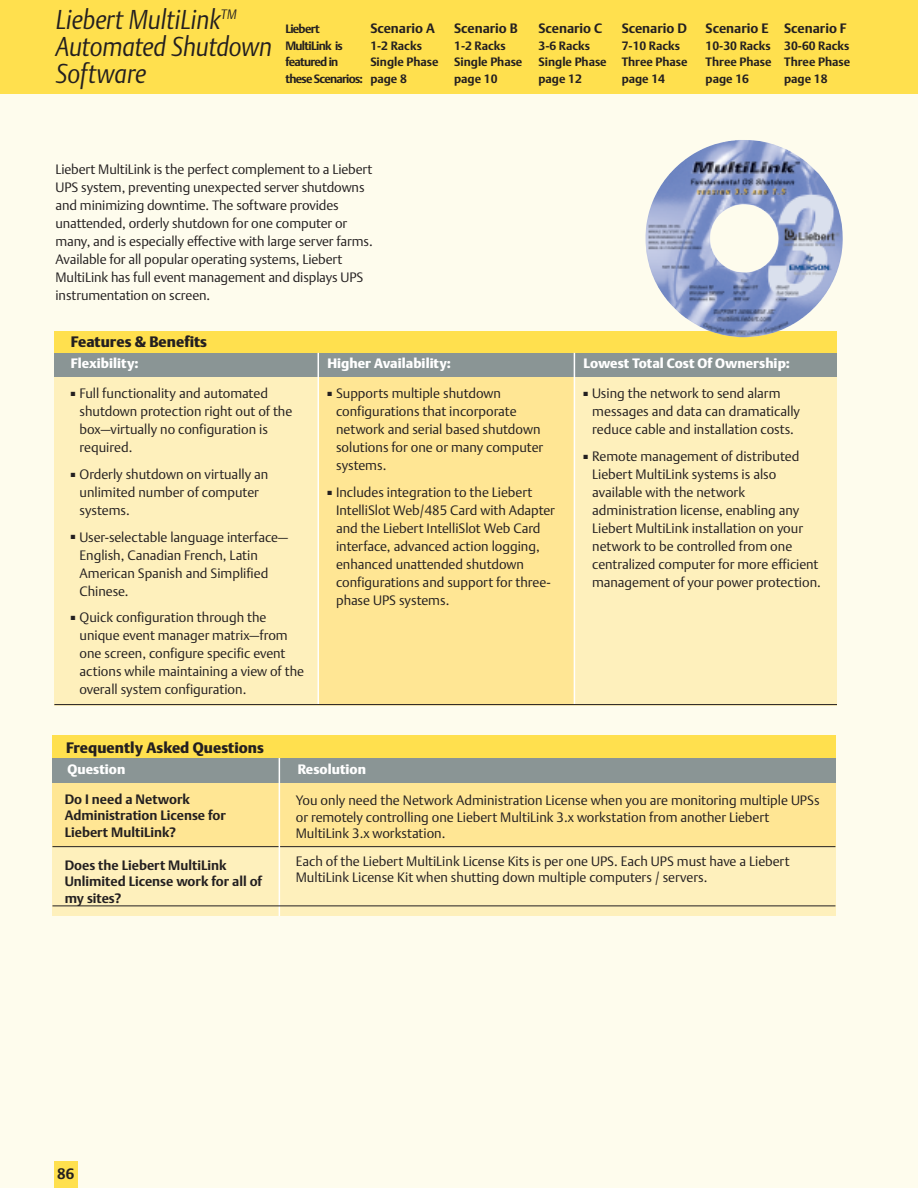
<style>
.page{position:relative;width:918px;height:1188px;background:#fff}
.page>*{position:absolute;margin:0;border:0;box-sizing:border-box;transform-origin:0 0}
.t1{font:italic 27px/27px "DTL Argo T Light";color:#231f20;scale:.9 1}
.t2{font:15px "DTL Argo T Black";color:#231f20}
.t3{font:700 15px "DTL Argo T";color:#231f20}
.t4{font:13.5px/18px "DTL Argo T Light";color:#231f20}
.t5{font:700 13.5px/16.5px "DTL Argo T";color:#231f20}
.t6{font:13.5px "DTL Argo T Black";color:#fff}
.t7{font:700 12px/16.5px "DTL Argo T";color:#231f20}
.t8{font:700 12px/16.5px "DTL Argo T";letter-spacing:-.055em;color:#231f20}
</style>
<div class="page">
<div style="left:0;top:94px;width:918px;height:1094px;background:#fefced"></div>
<div style="left:54px;top:1161px;width:24px;height:27px;background:#ffe04e"></div>
<div style="left:0;top:0;width:918px;height:94px;background:#ffe04e"></div>
<hr style="left:917px;top:0;width:1px;height:86px;background:#fef8db">
<div style="left:54px;top:375px;width:783px;height:330px;background:#fef0bc"></div>
<div style="left:318px;top:377px;width:256px;height:328px;background:#ffe694"></div>
<div style="left:54px;top:331px;width:783px;height:22px;background:#ffe04e"></div>
<div style="left:54px;top:353px;width:783px;height:23px;background:#8a9595"></div>
<hr style="left:318px;top:353px;width:1px;height:351px;background:#fff">
<hr style="left:574px;top:353px;width:1px;height:351px;background:#fff">
<hr style="left:54px;top:704px;width:783px;height:1px;background:#231f20">
<img style="left:645px;top:140px;width:198px;height:198px">
<div style="left:52px;top:782px;width:783px;height:122px;background:#ffe694"></div>
<div style="left:52px;top:847px;width:783px;height:69px;background:#fef0bc"></div>
<div style="left:52px;top:735px;width:783px;height:25px;background:#ffe04e"></div>
<hr style="left:52px;top:846px;width:783px;height:1px;background:#231f20">
<div style="left:52px;top:758px;width:783px;height:25px;background:#8a9595"></div>
<hr style="left:279px;top:758px;width:1px;height:158px;background:#fff">
<hr style="left:52px;top:906px;width:783px;height:1px;background:#231f20">
<h1 class="t1" style="left:56px;top:6px;width:242px">Liebert MultiLink<sup>TM<br></sup>Automated Shutdown<br>Software</h1>
<p class="t5" style="left:370px;top:20px;width:66px">Scenario A</p>
<p class="t7" style="left:370px;top:37px;width:70px">1-2 Racks<br>Single Phase page 8</p>
<p class="t5" style="left:454px;top:20px;width:65px">Scenario B</p>
<p class="t7" style="left:454px;top:37px;width:70px">1-2 Racks<br>Single Phase page 10</p>
<p class="t5" style="left:539px;top:20px;width:65px">Scenario C</p>
<p class="t7" style="left:539px;top:37px;width:70px">3-6 Racks<br>Single Phase page 12</p>
<p class="t5" style="left:622px;top:20px;width:67px">Scenario D</p>
<p class="t7" style="left:622px;top:37px;width:67px">7-10 Racks<br>Three Phase page 14</p>
<p class="t8" style="left:285px;top:21px;width:79px">Liebert<br>MultiLink is featured in these Scenarios:</p>
<p class="t5" style="left:706px;top:20px;width:64px">Scenario E</p>
<p class="t7" style="left:706px;top:37px;width:67px;text-align:justify">10-30 Racks Three Phase page 16</p>
<p class="t5" style="left:784px;top:20px;width:64px">Scenario F</p>
<p class="t7" style="left:784px;top:37px;width:67px;text-align:justify">30-60 Racks Three Phase page 18</p>
<p class="t4" style="left:56px;top:160px;width:319px">Liebert MultiLink is the perfect complement to a Liebert UPS system, preventing unexpected server shutdowns and minimizing downtime. The software provides unattended, orderly shutdown for one computer or many, and is especially effective with large server farms.<br>Available for all popular operating systems, Liebert MultiLink has full event management and displays UPS instrumentation on screen.</p>
<p class="t2" style="left:71px;top:333px;width:138px">Features &amp; Benefits</p>
<p class="t6" style="left:71px;top:355px;width:69px">Flexibility:</p>
<p class="t4" style="left:80px;top:385px;width:214px;text-indent:-9px">■ Full functionality and automated shutdown protection right out of the box—virtually no configuration is required.</p>
<p class="t4" style="left:80px;top:465px;width:190px;text-indent:-9px">■ Orderly shutdown on virtually an unlimited number of computer systems.</p>
<p class="t4" style="left:80px;top:528px;width:210px;text-indent:-9px">■ User-selectable language interface—<br>English, Canadian French, Latin<br>American Spanish and Simplified<br>Chinese.</p>
<p class="t4" style="left:80px;top:609px;width:226px;text-indent:-9px">■ Quick configuration through the unique event manager matrix—from one screen, configure specific event actions while maintaining a view of the overall system configuration.</p>
<p class="t2" style="left:66px;top:739px;width:199px">Frequently Asked Questions</p>
<p class="t6" style="left:327px;top:355px;width:125px">Higher Availability:</p>
<p class="t4" style="left:336px;top:385px;width:209px;text-indent:-9px">■ Supports multiple shutdown configurations that incorporate network and serial based shutdown solutions for one or many computer systems.</p>
<p class="t4" style="left:336px;top:483px;width:220px;text-indent:-9px">■ Includes integration to the Liebert IntelliSlot Web/485 Card with Adapter and the Liebert IntelliSlot Web Card interface, advanced action logging, enhanced unattended shutdown configurations and support for three&shy;phase UPS systems.</p>
<p class="t6" style="left:67px;top:761px;width:59px">Question</p>
<p class="t6" style="left:298px;top:761px;width:70px">Resolution</p>
<p class="t6" style="left:584px;top:355px;width:208px">Lowest Total Cost Of Ownership:</p>
<p class="t4" style="left:592px;top:385px;width:209px;text-indent:-9px">■ Using the network to send alarm messages and data can dramatically reduce cable and installation costs.</p>
<p class="t4" style="left:592px;top:447px;width:230px;text-indent:-9px">■ Remote management of distributed Liebert MultiLink systems is also available with the network administration license, enabling any Liebert MultiLink installation on your network to be controlled from one centralized computer for more efficient management of your power protection.</p>
<p class="t5" style="left:65px;top:791px;width:163px">Do I need a Network<br>Administration License for<br>Liebert MultiLink?</p>
<p class="t5" style="left:65px;top:857px;width:199px">Does the Liebert MultiLink<br>Unlimited License work for all of my sites?</p>
<p class="t4" style="left:296px;top:792px;width:525px;line-height:16.5px">You only need the Network Administration License when you are monitoring multiple UPSs or remotely controlling one Liebert MultiLink 3.x workstation from another Liebert<br>MultiLink 3.x workstation.</p>
<p class="t4" style="left:296px;top:853px;width:495px;line-height:16.5px">Each of the Liebert MultiLink License Kits is per one UPS. Each UPS must have a Liebert<br>MultiLink License Kit when shutting down multiple computers / servers.</p>
<p class="t3" style="left:57px;top:1165px;width:19px">86</p>
</div>
